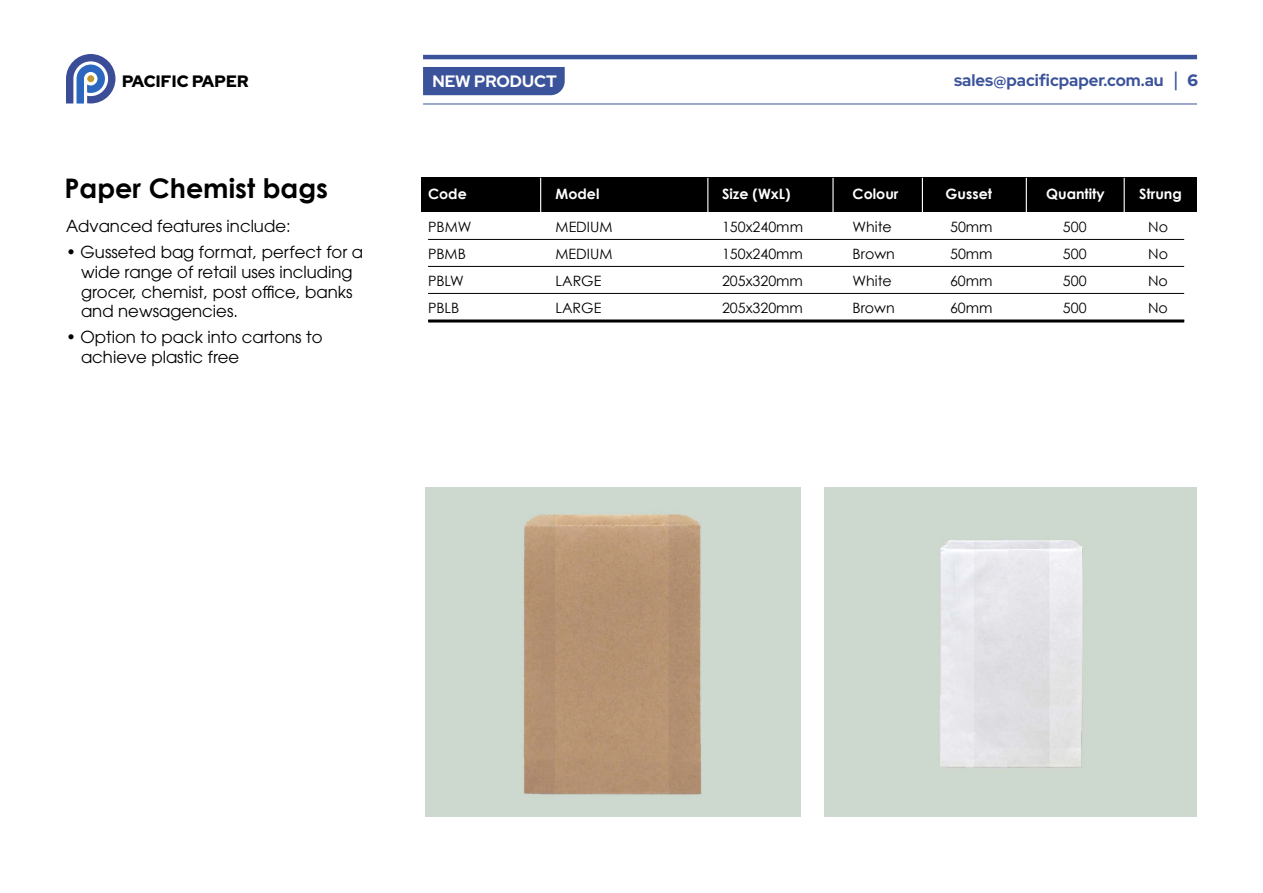
<style>
.page{position:relative;width:1263px;height:893px;background:#fff}
.page>*{position:absolute;margin:0;border:0;box-sizing:border-box;transform-origin:0 0}
.t1{font:700 27px "Century Gothic";color:#000}
.t2{font:16.5px/19.8px "ITC Avant Garde Pro";color:#000}
.t3{font:700 16.5px "Red Hat Display";color:#3b539a}
.t4{font:900 16.5px "Red Hat Display";letter-spacing:.01em;color:#000}
.t5{font:700 16.5px "Red Hat Display";color:#fff}
.t6{font:14.25px "Century Gothic";color:#000}
.t7{font:700 14.25px "Century Gothic";color:#fff}
.s1{font-weight:500;font-size:20.7px}
.s2{color:#fff}
.s3{font-weight:900}
</style>
<div class="page">
<svg style="left:66px;top:54px;width:49px;height:50px"></svg>
<hr style="left:423px;top:55px;width:774px;height:4px;background:#3b539a">
<hr style="left:423px;top:104px;width:774px;height:1px;background:#3b539a">
<div style="left:423px;top:67px;width:142px;height:28px;background:#3b539a"></div>
<div style="left:421px;top:178px;width:776px;height:34px;background:#000"></div>
<hr style="left:428px;top:239px;width:756px;height:1px;background:#000">
<hr style="left:428px;top:266px;width:756px;height:1px;background:#000">
<hr style="left:428px;top:293px;width:756px;height:1px;background:#000">
<hr style="left:540px;top:178px;width:1px;height:34px;background:#fff">
<hr style="left:707px;top:178px;width:1px;height:34px;background:#fff">
<hr style="left:832px;top:178px;width:2px;height:34px;background:#fff">
<hr style="left:922px;top:178px;width:1px;height:34px;background:#fff">
<hr style="left:1026px;top:178px;width:1px;height:34px;background:#fff">
<hr style="left:1123px;top:178px;width:2px;height:34px;background:#fff">
<img style="left:426px;top:487px;width:374px;height:330px">
<img style="left:824px;top:487px;width:373px;height:330px">
<hr style="left:428px;top:320px;width:756px;height:3px;background:#000">
<p class="t4" style="left:122px;top:70px;width:128px">PACIFIC PAPER</p>
<h1 class="t1" style="left:65px;top:171px;width:265px">Paper Chemist bags</h1>
<p class="t2" style="left:66px;top:216px;width:226px">Advanced features include:</p>
<p class="t2" style="left:81px;top:242px;width:284px;text-indent:-15px">• Gusseted bag format, perfect for a wide range of retail uses including grocer, chemist, post office, banks and newsagencies.</p>
<p class="t2" style="left:81px;top:327px;width:243px;text-indent:-15px">• Option to pack into cartons to achieve plastic free</p>
<p class="t5" style="left:432px;top:70px;width:126px">NEW PRODUCT</p>
<p class="t3" style="left:954px;top:69px;width:246px">sales@pacificpaper.com.au <span class="s1">|</span> <span class="s2">1</span><span class="s3">6</span></p>
<p class="t7" style="left:428px;top:185px;width:40px">Code</p>
<p class="t7" style="left:556px;top:185px;width:45px">Model</p>
<p class="t7" style="left:722px;top:185px;width:70px">Size (WxL)</p>
<p class="t7" style="left:853px;top:185px;width:47px">Colour</p>
<p class="t7" style="left:946px;top:185px;width:48px">Gusset</p>
<p class="t7" style="left:1046px;top:185px;width:60px">Quantity</p>
<p class="t7" style="left:1139px;top:185px;width:44px">Strung</p>
<p class="t6" style="left:428px;top:218px;width:45px">PBMW</p>
<p class="t6" style="left:555px;top:218px;width:58px">MEDIUM</p>
<p class="t6" style="left:722px;top:218px;width:82px">150x240mm</p>
<p class="t6" style="left:852px;top:218px;width:41px">White</p>
<p class="t6" style="left:950px;top:218px;width:44px">50mm</p>
<p class="t6" style="left:1063px;top:218px;width:25px">500</p>
<p class="t6" style="left:1148px;top:218px;width:21px">No</p>
<p class="t6" style="left:428px;top:245px;width:39px">PBMB</p>
<p class="t6" style="left:555px;top:245px;width:58px">MEDIUM</p>
<p class="t6" style="left:722px;top:245px;width:82px">150x240mm</p>
<p class="t6" style="left:852px;top:245px;width:44px">Brown</p>
<p class="t6" style="left:950px;top:245px;width:44px">50mm</p>
<p class="t6" style="left:1063px;top:245px;width:25px">500</p>
<p class="t6" style="left:1148px;top:245px;width:21px">No</p>
<p class="t6" style="left:428px;top:272px;width:37px">PBLW</p>
<p class="t6" style="left:555px;top:272px;width:47px">LARGE</p>
<p class="t6" style="left:722px;top:272px;width:82px">205x320mm</p>
<p class="t6" style="left:852px;top:272px;width:41px">White</p>
<p class="t6" style="left:950px;top:272px;width:44px">60mm</p>
<p class="t6" style="left:1063px;top:272px;width:25px">500</p>
<p class="t6" style="left:1148px;top:272px;width:21px">No</p>
<p class="t6" style="left:428px;top:299px;width:33px">PBLB</p>
<p class="t6" style="left:555px;top:299px;width:47px">LARGE</p>
<p class="t6" style="left:722px;top:299px;width:82px">205x320mm</p>
<p class="t6" style="left:852px;top:299px;width:44px">Brown</p>
<p class="t6" style="left:950px;top:299px;width:44px">60mm</p>
<p class="t6" style="left:1063px;top:299px;width:25px">500</p>
<p class="t6" style="left:1148px;top:299px;width:21px">No</p>
</div>
